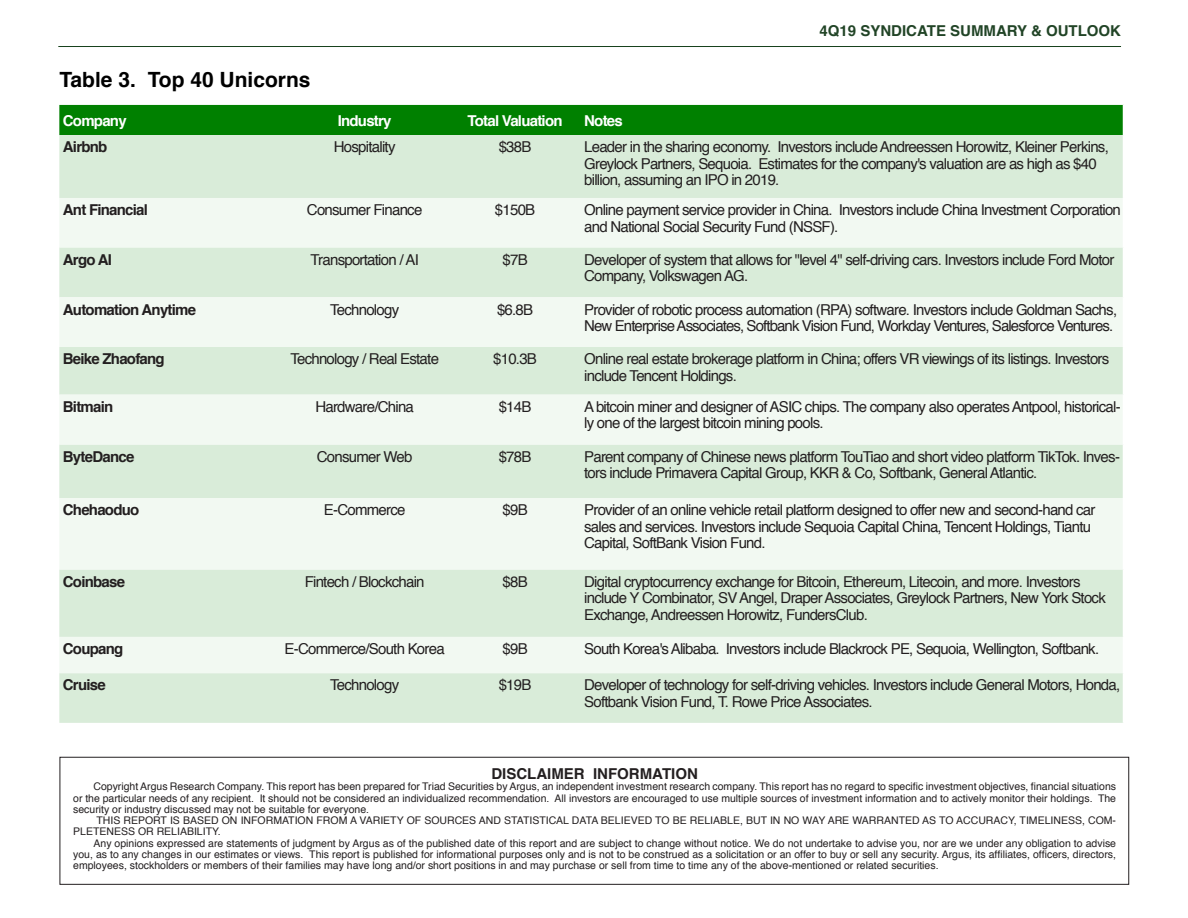
<style>
.page{position:relative;width:1188px;height:918px;background:#fff}
.page>*{position:absolute;margin:0;border:0;box-sizing:border-box;transform-origin:0 0}
.aa___TRIAD_BodyText{font:700 21px "Helvetica";color:#000}
.aa___TRIAD_Stat_Data{font:15px/16.5px "Helvetica";letter-spacing:-.05em;color:#231f20}
.aa___TRIAD_Stat_Data-2{font:700 15px "Helvetica";letter-spacing:-.05em;color:#231f20}
.aa___TRIAD_Stat_Data-3{font:700 15px "Helvetica";letter-spacing:-.05em;color:#fff}
.t1{font:700 15px "Helvetica";color:#214426}
.aa___TRIAD_Stat_Data-4{font:700 15px "Helvetica";color:#231f20}
.t2{font:10.5px/11.2px "Helvetica";color:#231f20;text-align:justify}
</style>
<div class="page">
<hr style="left:58px;top:46px;width:1063px;height:1px;background:#17411c">
<div style="left:60px;top:757px;width:1069px;height:128px;border:1px solid #231f20"></div>
<div style="left:59px;top:105px;width:1064px;height:30px;background:#008000"></div>
<div style="left:59px;top:135px;width:1064px;height:588px;background:#d9ecd9"></div>
<svg style="left:59px;top:198px;width:1064px;height:475px;fill:#f2f9f2"></svg>
<p class="t1" style="left:820px;top:19px;width:303px">4Q19 SYNDICATE SUMMARY &amp; OUTLOOK</p>
<p class="aa___TRIAD_BodyText" style="left:59px;top:63px;width:253px">Table 3. Top 40 Unicorns</p>
<p class="aa___TRIAD_Stat_Data-3" style="left:63px;top:108px;width:65px">Company</p>
<p class="aa___TRIAD_Stat_Data-3" style="left:338px;top:108px;width:55px">Industry</p>
<p class="aa___TRIAD_Stat_Data-3" style="left:468px;top:108px;width:97px">Total Valuation</p>
<p class="aa___TRIAD_Stat_Data-3" style="left:584px;top:108px;width:40px">Notes</p>
<p class="aa___TRIAD_Stat_Data-2" style="left:63px;top:135px;width:46px">Airbnb</p>
<p class="aa___TRIAD_Stat_Data" style="left:334px;top:139px;width:63px">Hospitality</p>
<p class="aa___TRIAD_Stat_Data" style="left:499px;top:139px;width:34px">$38B</p>
<p class="aa___TRIAD_Stat_Data" style="left:584px;top:139px;width:526px">Leader in the sharing economy. Investors include Andreessen Horowitz, Kleiner Perkins,<br>Greylock Partners, Sequoia. Estimates for the company's valuation are as high as $40 billion, assuming an IPO in 2019.</p>
<p class="aa___TRIAD_Stat_Data-2" style="left:63px;top:198px;width:87px">Ant Financial</p>
<p class="aa___TRIAD_Stat_Data" style="left:307px;top:202px;width:117px">Consumer Finance</p>
<p class="aa___TRIAD_Stat_Data" style="left:495px;top:202px;width:42px">$150B</p>
<p class="aa___TRIAD_Stat_Data" style="left:584px;top:202px;width:538px">Online payment service provider in China. Investors include China Investment Corporation and National Social Security Fund (NSSF).</p>
<p class="aa___TRIAD_Stat_Data-2" style="left:63px;top:247px;width:51px">Argo AI</p>
<p class="aa___TRIAD_Stat_Data" style="left:310px;top:252px;width:110px">Transportation / AI</p>
<p class="aa___TRIAD_Stat_Data" style="left:503px;top:252px;width:27px">$7B</p>
<p class="aa___TRIAD_Stat_Data" style="left:584px;top:252px;width:532px">Developer of system that allows for "level 4" self-driving cars. Investors include Ford Motor<br>Company, Volkswagen AG.</p>
<p class="aa___TRIAD_Stat_Data-2" style="left:63px;top:297px;width:135px">Automation Anytime</p>
<p class="aa___TRIAD_Stat_Data" style="left:330px;top:302px;width:71px">Technology</p>
<p class="aa___TRIAD_Stat_Data" style="left:497px;top:302px;width:38px">$6.8B</p>
<p class="aa___TRIAD_Stat_Data" style="left:584px;top:302px;width:534px">Provider of robotic process automation (RPA) software. Investors include Goldman Sachs,<br>New Enterprise Associates, Softbank Vision Fund, Workday Ventures, Salesforce Ventures.</p>
<p class="aa___TRIAD_Stat_Data-2" style="left:63px;top:347px;width:103px">Beike Zhaofang</p>
<p class="aa___TRIAD_Stat_Data" style="left:290px;top:351px;width:150px">Technology / Real Estate</p>
<p class="aa___TRIAD_Stat_Data" style="left:493px;top:351px;width:45px">$10.3B</p>
<p class="aa___TRIAD_Stat_Data" style="left:584px;top:351px;width:527px">Online real estate brokerage platform in China; offers VR viewings of its listings. Investors include Tencent Holdings.</p>
<p class="aa___TRIAD_Stat_Data-2" style="left:63px;top:395px;width:52px">Bitmain</p>
<p class="aa___TRIAD_Stat_Data" style="left:315px;top:399px;width:100px">Hardware/China</p>
<p class="aa___TRIAD_Stat_Data" style="left:499px;top:399px;width:34px">$14B</p>
<p class="aa___TRIAD_Stat_Data" style="left:584px;top:399px;width:538px">A bitcoin miner and designer of ASIC chips. The company also operates Antpool, historical&shy;ly one of the largest bitcoin mining pools.</p>
<p class="aa___TRIAD_Stat_Data-2" style="left:63px;top:444px;width:73px">ByteDance</p>
<p class="aa___TRIAD_Stat_Data" style="left:317px;top:449px;width:97px">Consumer Web</p>
<p class="aa___TRIAD_Stat_Data" style="left:499px;top:449px;width:34px">$78B</p>
<p class="aa___TRIAD_Stat_Data" style="left:584px;top:449px;width:537px">Parent company of Chinese news platform TouTiao and short video platform TikTok. Inves&shy;tors include Primavera Capital Group, KKR &amp; Co, Softbank, General Atlantic.</p>
<p class="aa___TRIAD_Stat_Data-2" style="left:63px;top:498px;width:78px">Chehaoduo</p>
<p class="aa___TRIAD_Stat_Data" style="left:324px;top:502px;width:83px">E-Commerce</p>
<p class="aa___TRIAD_Stat_Data" style="left:503px;top:502px;width:27px">$9B</p>
<p class="aa___TRIAD_Stat_Data" style="left:584px;top:502px;width:513px">Provider of an online vehicle retail platform designed to offer new and second-hand car sales and services. Investors include Sequoia Capital China, Tencent Holdings, Tiantu<br>Capital, SoftBank Vision Fund.</p>
<p class="aa___TRIAD_Stat_Data-2" style="left:63px;top:569px;width:64px">Coinbase</p>
<p class="aa___TRIAD_Stat_Data" style="left:305px;top:574px;width:121px">Fintech / Blockchain</p>
<p class="aa___TRIAD_Stat_Data" style="left:503px;top:574px;width:27px">$8B</p>
<p class="aa___TRIAD_Stat_Data" style="left:584px;top:574px;width:523px">Digital cryptocurrency exchange for Bitcoin, Ethereum, Litecoin, and more. Investors include Y Combinator, SV Angel, Draper Associates, Greylock Partners, New York Stock<br>Exchange, Andreessen Horowitz, FundersClub.</p>
<p class="aa___TRIAD_Stat_Data-2" style="left:63px;top:637px;width:62px">Coupang</p>
<p class="aa___TRIAD_Stat_Data" style="left:285px;top:641px;width:162px">E-Commerce/South Korea</p>
<p class="aa___TRIAD_Stat_Data" style="left:503px;top:641px;width:27px">$9B</p>
<p class="aa___TRIAD_Stat_Data" style="left:584px;top:641px;width:516px">South Korea's Alibaba. Investors include Blackrock PE, Sequoia, Wellington, Softbank.</p>
<p class="aa___TRIAD_Stat_Data-2" style="left:63px;top:673px;width:44px">Cruise</p>
<p class="aa___TRIAD_Stat_Data" style="left:330px;top:677px;width:71px">Technology</p>
<p class="aa___TRIAD_Stat_Data" style="left:499px;top:677px;width:34px">$19B</p>
<p class="aa___TRIAD_Stat_Data" style="left:584px;top:677px;width:538px">Developer of technology for self-driving vehicles. Investors include General Motors, Honda,<br>Softbank Vision Fund, T. Rowe Price Associates.</p>
<p class="aa___TRIAD_Stat_Data-4" style="left:491px;top:762px;width:208px">DISCLAIMER INFORMATION</p>
<p class="t2" style="left:73px;top:781px;width:1044px;text-indent:20px">Copyright Argus Research Company. This report has been prepared for Triad Securities by Argus, an independent investment research company. This report has no regard to specific investment objectives, financial situations or the particular needs of any recipient. It should not be considered an individualized recommendation. All investors are encouraged to use multiple sources of investment information and to actively monitor their holdings. The security or industry discussed may not be suitable for everyone.</p>
<p class="t2" style="left:73px;top:815px;width:1044px;text-indent:23px">THIS REPORT IS BASED ON INFORMATION FROM A VARIETY OF SOURCES AND STATISTICAL DATA BELIEVED TO BE RELIABLE, BUT IN NO WAY ARE WARRANTED AS TO ACCURACY, TIMELINESS, COM-<br>PLETENESS OR RELIABILITY.</p>
<p class="t2" style="left:73px;top:838px;width:1044px;text-indent:20px">Any opinions expressed are statements of judgment by Argus as of the published date of this report and are subject to change without notice. We do not undertake to advise you, nor are we under any obligation to advise you, as to any changes in our estimates or views. This report is published for informational purposes only and is not to be construed as a solicitation or an offer to buy or sell any security. Argus, its affiliates, officers, directors, employees, stockholders or members of their families may have long and/or short positions in and may purchase or sell from time to time any of the above-mentioned or related securities.</p>
</div>
